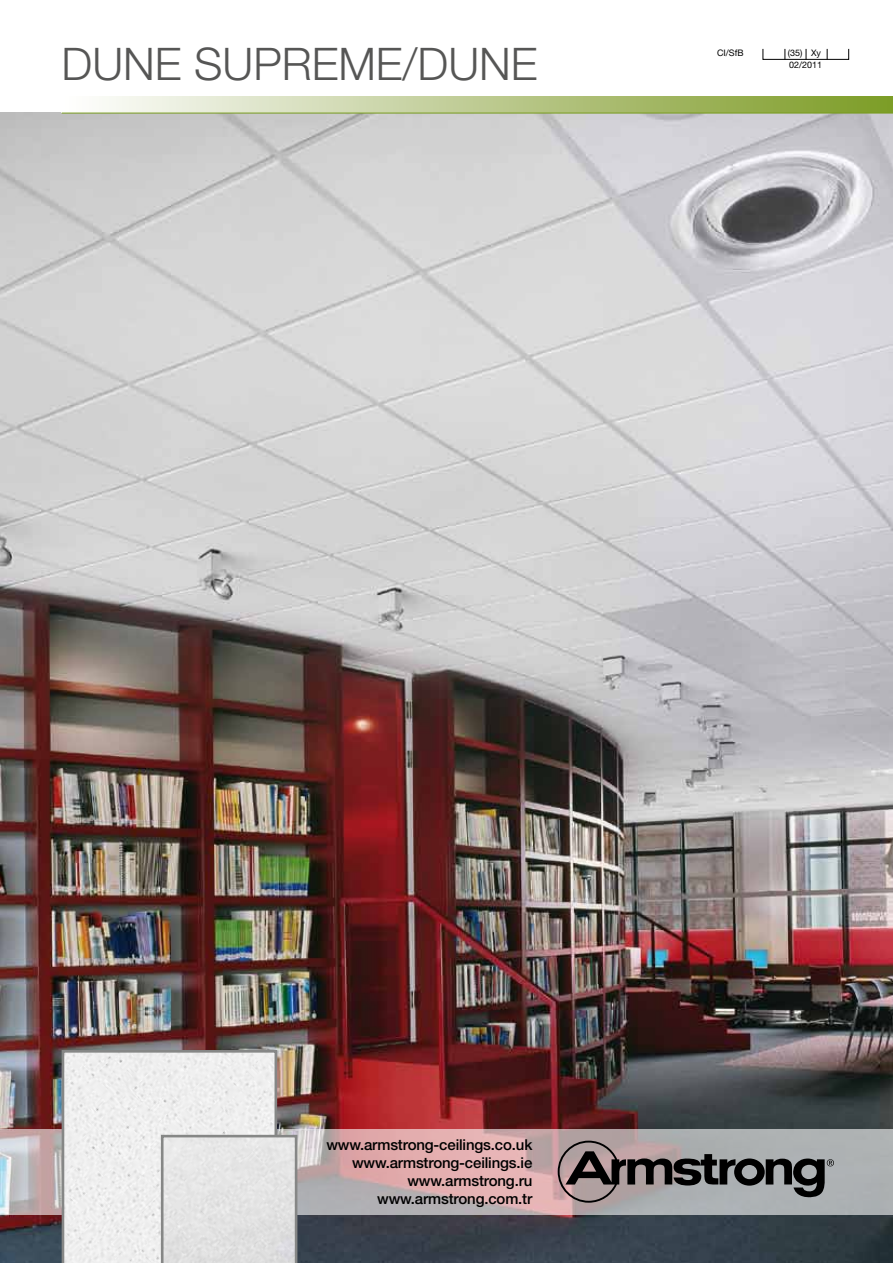
<style>
.page{position:relative;width:893px;height:1263px;background:#fff}
.page>*{position:absolute;margin:0;border:0;box-sizing:border-box;transform-origin:0 0}
.t1{font:300 45px "Helvetica Neue";color:#565655}
.t2{font:500 15px/18px "Helvetica Neue";letter-spacing:-.01em;color:#000;text-align:right}
.t3{font:9px/12px "Helvetica Neue";color:#000}
</style>
<div class="page">
<img style="left:0;top:113px;width:893px;height:1150px">
<svg style="left:0;top:1129px;width:893px;height:85px;background:#c5b0b2"></svg>
<svg style="left:558px;top:1141px;width:276px;height:62px;background:#7f7b7c"></svg>
<svg style="left:762px;top:48px;width:87px;height:12px"></svg>
<div style="left:62px;top:97px;width:831px;height:16px;background:linear-gradient(to right,#fffdff,#7d9b25)"></div>
<hr style="left:62px;top:113px;width:831px;height:1px;background:#779b1e">
<svg style="left:62px;top:1050px;width:215px;height:213px"></svg>
<svg style="left:161px;top:1135px;width:136px;height:128px;background:#dedede"></svg>
<h1 class="t1" style="left:62px;top:37px;width:477px">DUNE SUPREME/DUNE</h1>
<p class="t3" style="left:717px;top:47px;width:28px">CI/SfB</p>
<p class="t3" style="left:788px;top:47px;width:36px">(35) Xy<br>02/2011</p>
<p class="t2" style="left:326px;top:1135px;width:208px">www.armstrong-ceilings.co.uk www.armstrong-ceilings.ie www.armstrong.ru www.armstrong.com.tr</p>
</div>
